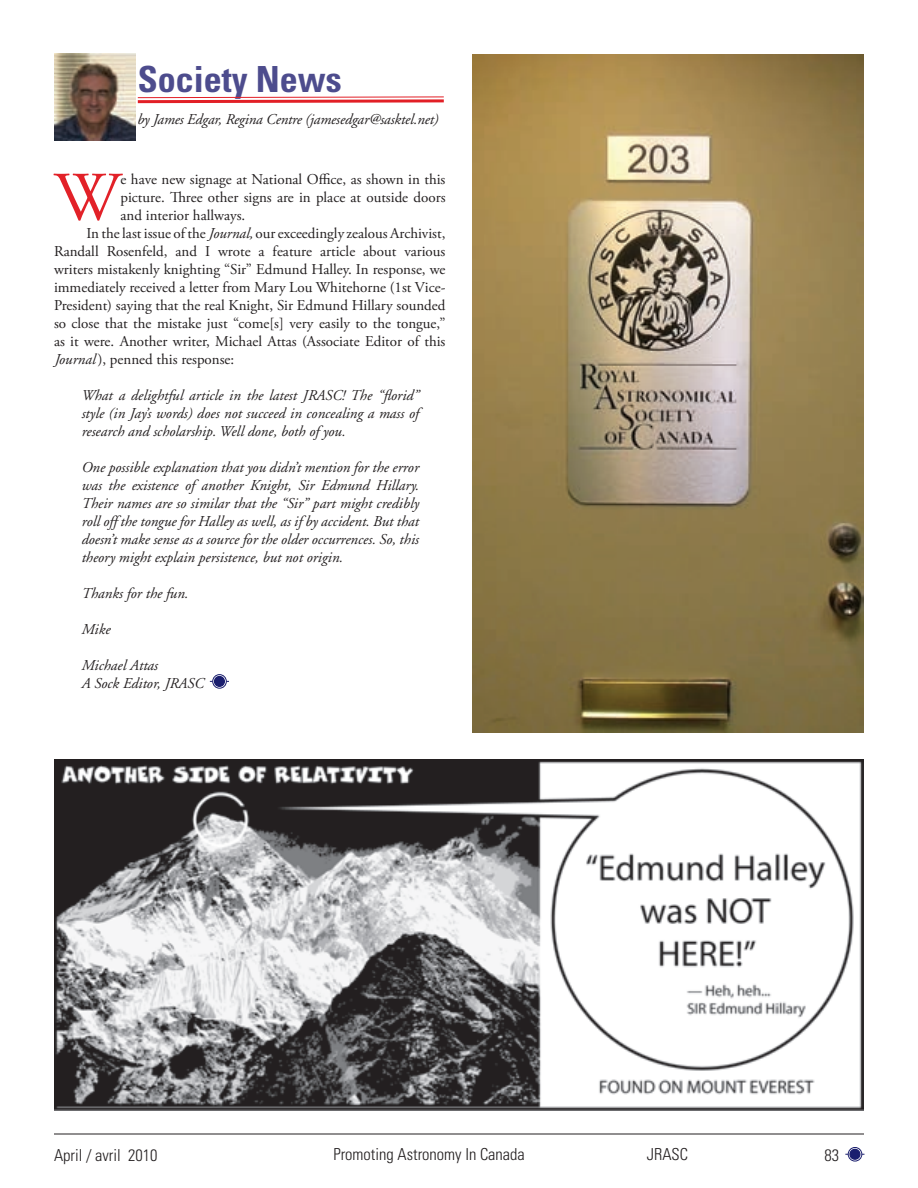
<style>
.page{position:relative;width:918px;height:1188px;background:#fff}
.page>*{position:absolute;margin:0;border:0;box-sizing:border-box;transform-origin:0 0}
.t1{font:69.3px "Adobe Garamond Pro";color:#e22128}
.t2{font:700 condensed 36px "Univers";color:#4d4c8d}
.t3{font:300 condensed 16.5px "Univers";color:#231f20}
.t4{font:italic 15px/18px "Adobe Garamond";color:#231f20;text-align:justify}
.t5{font:15px "Adobe Garamond Pro";color:#231f20}
.s1{font-family:"Adobe Garamond";font-style:italic}
</style>
<div class="page">
<div style="left:848px;top:1147px;width:14px;height:14px;border:1px solid #1a1e6e;border-radius:50%"></div>
<div style="left:850px;top:1149px;width:10px;height:10px;background:#1a1e6e;border-radius:50%"></div>
<div style="left:849px;top:1149px;width:12px;height:11px;border:1px solid #1a1e6e;border-radius:50%"></div>
<hr style="left:54px;top:1134px;width:810px;height:1px;background:#231f20">
<img style="left:54px;top:759px;width:810px;height:352px">
<svg style="left:135px;top:96px;width:309px;height:9px"></svg>
<img style="left:54px;top:54px;width:81px;height:86px">
<img style="left:472px;top:54px;width:392px;height:679px">
<div style="left:212px;top:674px;width:15px;height:15px;border:1px solid #1a1e6e;border-radius:50%"></div>
<div style="left:215px;top:676px;width:9px;height:10px;background:#1a1e6e;border-radius:50%"></div>
<div style="left:214px;top:676px;width:11px;height:11px;border:1px solid #1a1e6e;border-radius:50%"></div>
<h2 class="t2" style="left:138px;top:57px;width:206px">Society News</h2>
<p class="t4" style="left:137px;top:110px;width:303px">by James Edgar, Regina Centre (jamesedgar@sasktel.net)</p>
<h1 class="t1" style="left:54px;top:156px;width:68px">W</h1>
<p class="t5" style="left:121px;top:170px;width:326px">e have new signage at National Office, as shown in this</p>
<p class="t5" style="left:121px;top:188px;width:327px">picture. Three other signs are in place at outside doors</p>
<p class="t5" style="left:121px;top:206px;width:126px">and interior hallways.</p>
<p class="t5" style="left:86px;top:224px;width:361px">In the last issue of the <span class="s1">Journal,</span> our exceedingly zealous Archivist,</p>
<p class="t5" style="left:54px;top:242px;width:393px">Randall Rosenfeld, and I wrote a feature article about various</p>
<p class="t5" style="left:54px;top:260px;width:393px">writers mistakenly knighting “Sir” Edmund Halley. In response, we</p>
<p class="t5" style="left:54px;top:278px;width:393px">immediately received a letter from Mary Lou Whitehorne (1st Vice-</p>
<p class="t5" style="left:54px;top:296px;width:393px">President) saying that the real Knight, Sir Edmund Hillary sounded</p>
<p class="t5" style="left:54px;top:314px;width:393px">so close that the mistake just “come[s] very easily to the tongue,”</p>
<p class="t5" style="left:54px;top:332px;width:393px">as it were. Another writer, Michael Attas (Associate Editor of this</p>
<p class="t5" style="left:54px;top:350px;width:182px"><span class="s1">Journal</span> ), penned this response:</p>
<p class="t4" style="left:81px;top:386px;width:339px">What a delightful article in the latest JRASC! The “florid” style (in Jay’s words) does not succeed in concealing a mass of research and scholarship. Well done, both of you.</p>
<p class="t4" style="left:81px;top:458px;width:339px">One possible explanation that you didn’t mention for the error was the existence of another Knight, Sir Edmund Hillary.<br>Their names are so similar that the “Sir” part might credibly roll off the tongue for Halley as well, as if by accident. But that doesn’t make sense as a source for the older occurrences. So, this theory might explain persistence, but not origin.</p>
<p class="t4" style="left:81px;top:584px;width:109px">Thanks for the fun.</p>
<p class="t4" style="left:81px;top:620px;width:31px">Mike</p>
<p class="t4" style="left:81px;top:656px;width:124px">Michael Attas<br>A Sock Editor, JRASC</p>
<p class="t3" style="left:54px;top:1145px;width:105px">April / avril 2010</p>
<p class="t3" style="left:333px;top:1145px;width:193px">Promoting Astronomy In Canada</p>
<p class="t3" style="left:647px;top:1144px;width:43px">JRASC</p>
<p class="t3" style="left:824px;top:1145px;width:16px">83</p>
</div>
